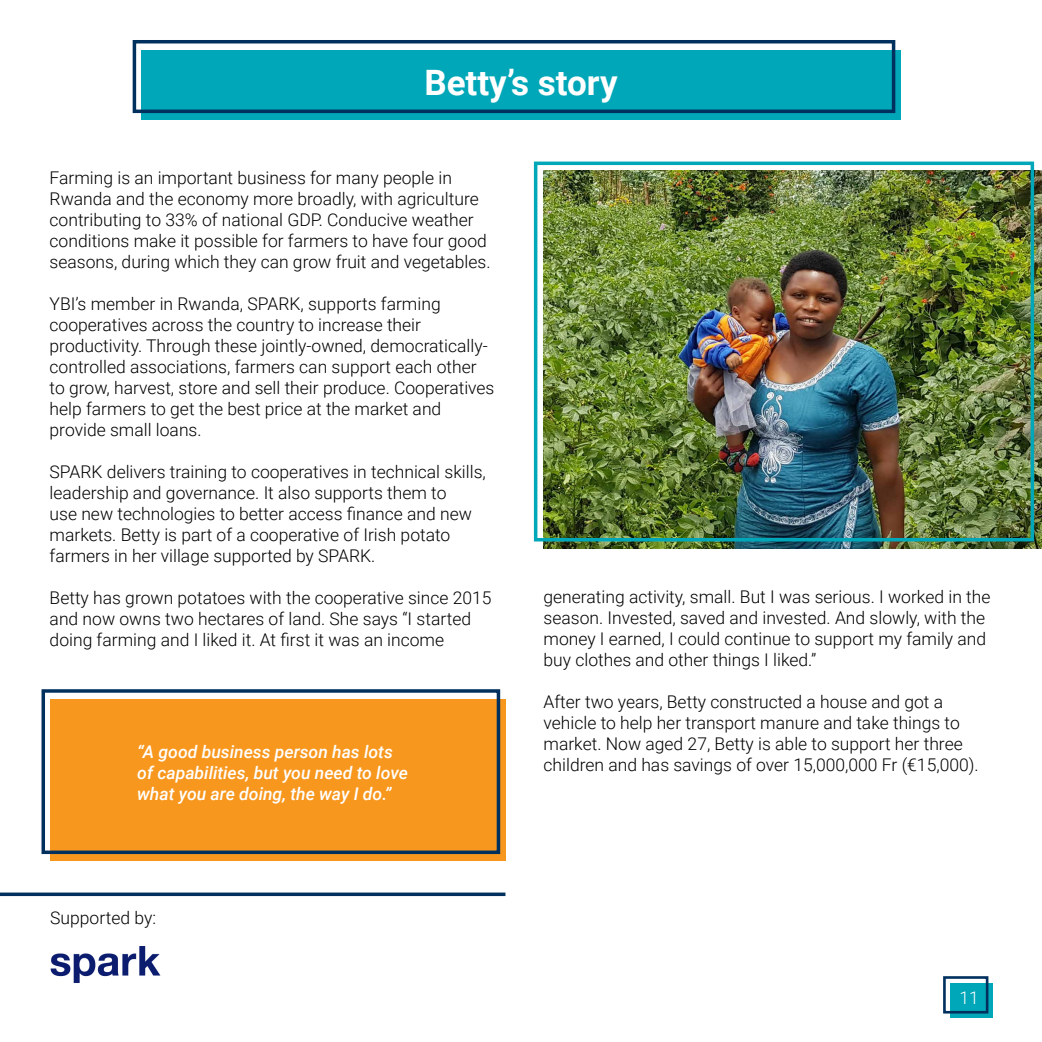
<style>
.page{position:relative;width:1042px;height:1042px;background:#fff}
.page>*{position:absolute;margin:0;border:0;box-sizing:border-box;transform-origin:0 0}
.t1{font:700 35px "Roboto";color:#fff}
.t2{font:300 17.5px/21px "Roboto";color:#000}
.t3{font:italic 500 17.5px/21px "Roboto";color:#fff}
.t4{font:300 17.5px "Roboto";color:#fff}
</style>
<div class="page">
<div style="left:50px;top:700px;width:455px;height:161px;background:#f8971d"></div>
<div style="left:42px;top:689px;width:458px;height:165px;border:4px solid #00305e"></div>
<svg style="left:0;top:892px;width:505px;height:4px;fill:#00305e"></svg>
<div style="left:949px;top:983px;width:43px;height:34px;background:#00a7b8"></div>
<div style="left:943px;top:976px;width:45px;height:37px;border:3px solid #00305e"></div>
<img style="left:50px;top:946px;width:111px;height:37px">
<img style="left:543px;top:171px;width:499px;height:378px">
<div style="left:141px;top:50px;width:759px;height:70px;background:#00a7b8"></div>
<div style="left:133px;top:40px;width:762px;height:73px;border:4px solid #00305e"></div>
<div style="left:534px;top:162px;width:500px;height:379px;border:4px solid #00a7b8"></div>
<h1 class="t1" style="left:424px;top:58px;width:195px">Betty’s story</h1>
<p class="t2" style="left:50px;top:166px;width:442px">Farming is an important business for many people in Rwanda and the economy more broadly, with agriculture contributing to 33% of national GDP. Conducive weather conditions make it possible for farmers to have four good seasons, during which they can grow fruit and vegetables.</p>
<p class="t2" style="left:50px;top:292px;width:446px">YBI’s member in Rwanda, SPARK, supports farming cooperatives across the country to increase their productivity. Through these jointly-owned, democratically&shy;controlled associations, farmers can support each other to grow, harvest, store and sell their produce. Cooperatives help farmers to get the best price at the market and provide small loans.</p>
<p class="t2" style="left:50px;top:460px;width:438px">SPARK delivers training to cooperatives in technical skills, leadership and governance. It also supports them to<br>use new technologies to better access finance and new markets. Betty is part of a cooperative of Irish potato farmers in her village supported by SPARK.</p>
<p class="t2" style="left:50px;top:586px;width:443px">Betty has grown potatoes with the cooperative since 2015 and now owns two hectares of land. She says “I started doing farming and I liked it. At first it was an income</p>
<p class="t2" style="left:543px;top:586px;width:448px">generating activity, small. But I was serious. I worked in the season. Invested, saved and invested. And slowly, with the money I earned, I could continue to support my family and buy clothes and other things I liked.”</p>
<p class="t2" style="left:543px;top:691px;width:437px">After two years, Betty constructed a house and got a vehicle to help her transport manure and take things to market. Now aged 27, Betty is able to support her three children and has savings of over 15,000,000 Fr (€15,000).</p>
<p class="t3" style="left:137px;top:740px;width:272px">“A good business person has lots of capabilities, but you need to love what you are doing, the way I do.”</p>
<p class="t2" style="left:50px;top:906px;width:107px">Supported by:</p>
<p class="t4" style="left:959px;top:985px;width:21px">11</p>
</div>
